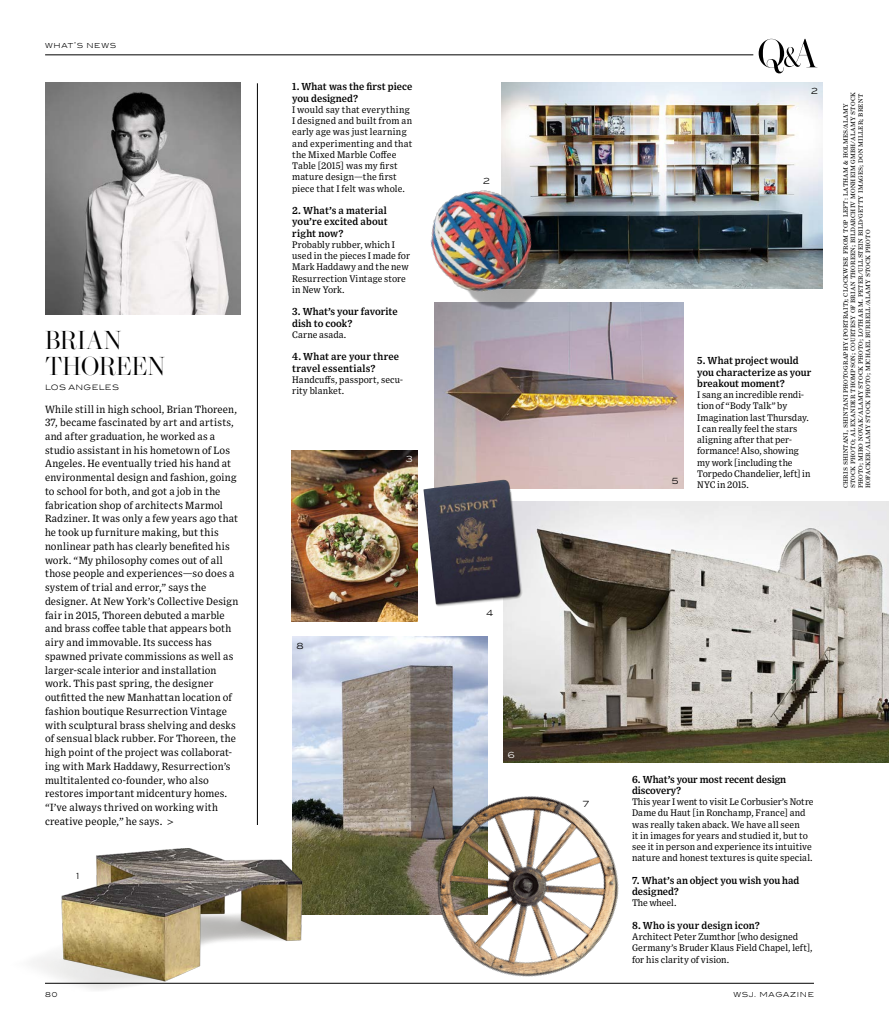
<style>
.page{position:relative;width:889px;height:1035px;background:#fff}
.page>*{position:absolute;margin:0;border:0;box-sizing:border-box;transform-origin:0 0}
.WN-HED-C_22pt{font:26.25px/26.2px "DJ5 Escrow Light Display";color:#000}
.Body_Text{font:10.25px/13.8px "Exchange Text";letter-spacing:.01em;color:#000}
.t1{font:600 10px/11.2px "Exchange Text";color:#000}
.Hed_Roofline{font:300 10px "Blair ITC Std";color:#000}
.Hed_Roofline-2{font:300 10px "Blair ITC Std";color:#fff}
.t2{font:9.38px/11.2px "Exchange Text";letter-spacing:.005em;color:#000}
.WN-HED-C_22pt-2{font:300 8.75px "Blair ITC Std";letter-spacing:.035em;color:#000}
.Folio{font:300 8.12px "Blair ITC Std";letter-spacing:.09em;color:#000}
.Rubric_Page_Headers{font:300 8.12px "Blair ITC Std";letter-spacing:.095em;color:#000}
.GUTTER_CREDIT{font:6.25px/7.5px "DJ5 Escrow Text";letter-spacing:.02em;color:#000}
.s1{font-family:"Blair ITC Std";font-weight:300;font-size:9.75px}
</style>
<div class="page">
<hr style="left:45px;top:983px;width:769px;height:1px;background:#000">
<hr style="left:45px;top:55px;width:708px;height:1px;background:#000">
<svg style="left:758px;top:39px;width:59px;height:34px"></svg>
<img style="left:45px;top:82px;width:196px;height:233px">
<hr style="left:257px;top:83px;width:1px;height:742px;background:#000">
<img style="left:291px;top:450px;width:127px;height:172px">
<img style="left:503px;top:502px;width:386px;height:261px">
<img style="left:501px;top:82px;width:322px;height:207px">
<img style="left:292px;top:637px;width:196px;height:277px">
<img style="left:434px;top:302px;width:249px;height:186px">
<img style="left:430px;top:164px;width:142px;height:175px">
<img style="left:423px;top:480px;width:101px;height:127px">
<img style="left:33px;top:848px;width:269px;height:142px">
<img style="left:375px;top:736px;width:304px;height:248px">
<p class="Rubric_Page_Headers" style="left:45px;top:41px;width:73px">WHAT’S NEWS</p>
<p class="WN-HED-C_22pt" style="left:45px;top:327px;width:122px">BRIAN<br>THOREEN</p>
<p class="WN-HED-C_22pt-2" style="left:45px;top:382px;width:76px">LOS ANGELES</p>
<p class="Body_Text" style="left:45px;top:401px;width:195px">While still in high school, Brian Thoreen, 37, became fascinated by art and artists, and after graduation, he worked as a studio assistant in his hometown of Los Angeles. He eventually tried his hand at environmental design and fashion, going to school for both, and got a job in the fabrication shop of architects Marmol Radziner. It was only a few years ago that he took up furniture making, but this nonlinear path has clearly benefited his work. “My philosophy comes out of all those people and experiences—so does a system of trial and error,” says the designer. At New York’s Collective Design fair in 2015, Thoreen debuted a marble and brass coffee table that appears both airy and immovable. Its success has spawned private commissions as well as larger-scale interior and installation work. This past spring, the designer outfitted the new Manhattan location of fashion boutique Resurrection Vintage with sculptural brass shelving and desks of sensual black rubber. For Thoreen, the high point of the project was collaborat&shy;ing with Mark Haddawy, Resurrection’s multitalented co-founder, who also restores important midcentury homes. “I’ve always thrived on working with creative people,” he says. <span class="s1">&gt;</span></p>
<p class="Hed_Roofline" style="left:76px;top:870px;width:5px">1</p>
<p class="t1" style="left:292px;top:81px;width:122px">1. What was the first piece you designed?</p>
<p class="t2" style="left:292px;top:103px;width:122px">I would say that everything<br>I designed and built from an early age was just learning and experimenting and that the Mixed Marble Coffee<br>Table [2015] was my first mature design—the first piece that I felt was whole.</p>
<p class="t1" style="left:292px;top:204px;width:97px;text-align:justify">2. What’s a material you’re excited about right now?</p>
<p class="t2" style="left:292px;top:238px;width:119px">Probably rubber, which I used in the pieces I made for<br>Mark Haddawy and the new<br>Resurrection Vintage store in New York.</p>
<p class="t1" style="left:292px;top:306px;width:107px">3. What’s your favorite dish to cook?</p>
<p class="t2" style="left:292px;top:328px;width:56px">Carne asada.</p>
<p class="t1" style="left:292px;top:351px;width:108px">4. What are your three travel essentials?</p>
<p class="t2" style="left:292px;top:373px;width:113px">Handcuffs, passport, secu&shy;rity blanket.</p>
<p class="Hed_Roofline" style="left:297px;top:639px;width:9px">8</p>
<p class="Hed_Roofline-2" style="left:406px;top:453px;width:8px">3</p>
<p class="Hed_Roofline" style="left:483px;top:174px;width:8px">2</p>
<p class="Hed_Roofline" style="left:811px;top:85px;width:8px">2</p>
<p class="Hed_Roofline" style="left:486px;top:606px;width:8px">4</p>
<p class="Hed_Roofline-2" style="left:507px;top:749px;width:9px">6</p>
<p class="Hed_Roofline" style="left:672px;top:474px;width:8px">5</p>
<p class="t1" style="left:697px;top:355px;width:116px">5. What project would you characterize as your breakout moment?</p>
<p class="t2" style="left:697px;top:389px;width:115px">I sang an incredible rendi&shy;tion of “Body Talk” by<br>Imagination last Thursday.<br>I can really feel the stars aligning after that per&shy;formance! Also, showing my work [including the<br>Torpedo Chandelier, left] in<br>NYC in 2015.</p>
<p class="Hed_Roofline" style="left:583px;top:798px;width:8px">7</p>
<p class="t1" style="left:632px;top:773px;width:156px">6. What’s your most recent design discovery?</p>
<p class="t2" style="left:632px;top:795px;width:183px">This year I went to visit Le Corbusier’s Notre Dame du Haut [in Ronchamp, France] and was really taken aback. We have all seen<br>it in images for years and studied it, but to see it in person and experience its intuitive nature and honest textures is quite special.</p>
<p class="t1" style="left:632px;top:874px;width:169px">7. What’s an object you wish you had designed?</p>
<p class="t2" style="left:632px;top:897px;width:46px">The wheel.</p>
<p class="t1" style="left:632px;top:919px;width:129px">8. Who is your design icon?</p>
<p class="t2" style="left:632px;top:930px;width:182px">Architect Peter Zumthor [who designed<br>Germany’s Bruder Klaus Field Chapel, left], for his clarity of vision.</p>
<p class="Folio" style="left:45px;top:989px;width:14px">80</p>
<p class="Folio" style="left:733px;top:989px;width:82px">WSJ. MAGAZINE</p>
<p class="GUTTER_CREDIT" style="left:841px;top:488px;width:398px;rotate:-90deg">CHRIS SHINTANI, SHINTANI PHOTOGRAPHY (PORTRAIT); CLOCKWISE FROM TOP LEFT: LATHAM &amp; HOLMES/ALAMY STOCK PHOTO; ALEXANDER THOMPSON; COURTESY OF BRIAN THOREEN; BILDARCHIV MONHEIM GMBH/ALAMY STOCK PHOTO; MIRO NOVAK/ALAMY STOCK PHOTO; LOTHAR M. PETER/ULLSTEIN BILD/GETTY IMAGES; DON MILLER; BRENT HOFACKER/ALAMY STOCK PHOTO; MICHAEL BURRELL/ALAMY STOCK PHOTO</p>
</div>
